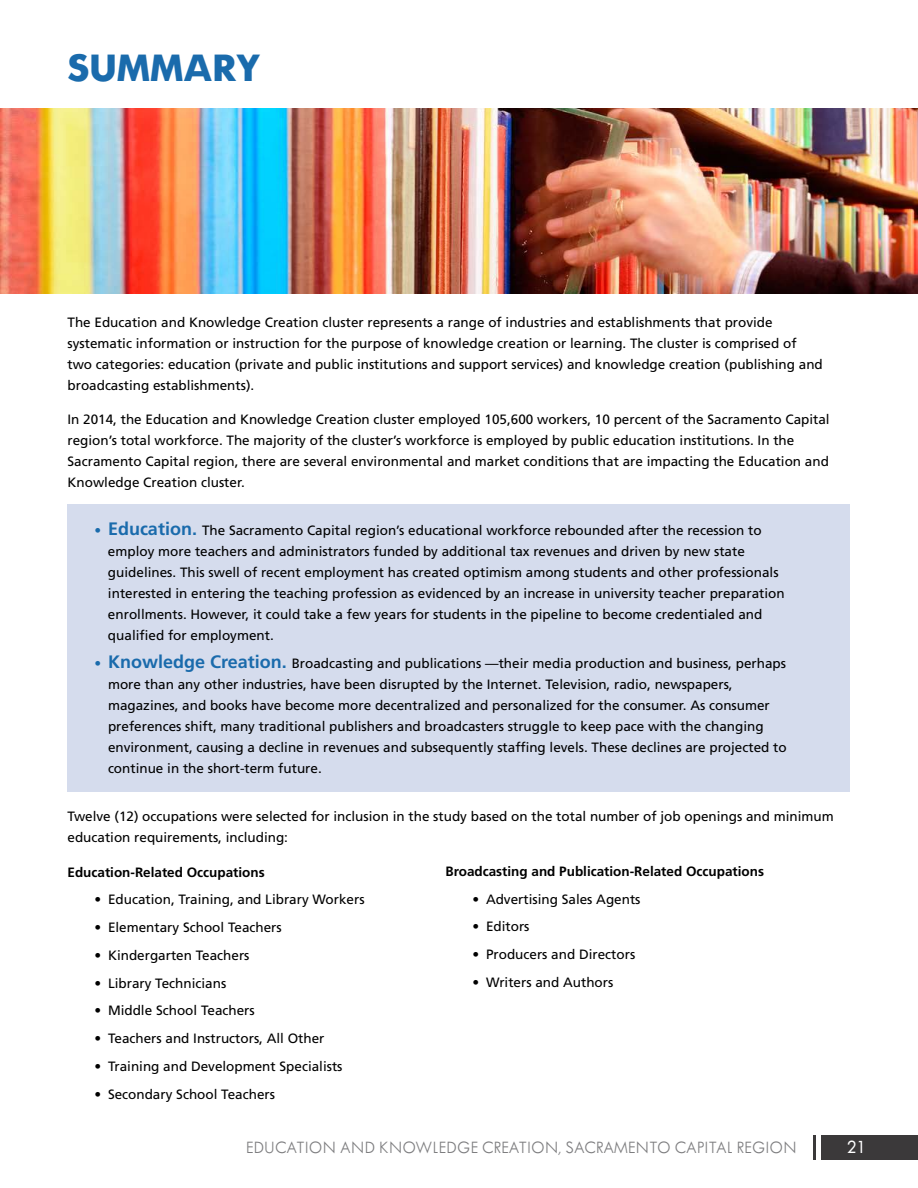
<style>
.page{position:relative;width:918px;height:1188px;background:#fff}
.page>*{position:absolute;margin:0;border:0;box-sizing:border-box;transform-origin:0 0}
.t1{font:800 40.5px "Tw Cen MT Std";color:#1a6bac}
.t2{font:500 19.5px "Tw Cen MT Std Semi";color:#fff}
.t3{font:300 18px "Tw Cen MT Std";color:#7d7d7f}
.t4{font:13.5px/21px "Frutiger LT Std";color:#000}
.t5{font:700 13.5px "Frutiger LT Std";color:#000}
.s1{color:#1a6bac}
.s2{font-weight:700;font-size:18px;color:#1a6bac}
</style>
<div class="page">
<div style="left:821px;top:1135px;width:97px;height:25px;background:#3b393a"></div>
<hr style="left:814px;top:1135px;width:2px;height:25px;background:#3b393a">
<div style="left:68px;top:504px;width:782px;height:288px;background:#d5dced"></div>
<img style="left:0;top:108px;width:918px;height:186px">
<h1 class="t1" style="left:68px;top:43px;width:195px">SUMMARY</h1>
<p class="t4" style="left:68px;top:312px;width:757px">The Education and Knowledge Creation cluster represents a range of industries and establishments that provide systematic information or instruction for the purpose of knowledge creation or learning. The cluster is comprised of two categories: education (private and public institutions and support services) and knowledge creation (publishing and broadcasting establishments).</p>
<p class="t4" style="left:68px;top:409px;width:764px">In 2014, the Education and Knowledge Creation cluster employed 105,600 workers, 10 percent of the Sacramento Capital region’s total workforce. The majority of the cluster’s workforce is employed by public education institutions. In the Sacramento Capital region, there are several environmental and market conditions that are impacting the Education and Knowledge Creation cluster.</p>
<p class="t4" style="left:108px;top:520px;width:678px;text-indent:-13px"><span class="s1">•</span> <span class="s2">Education.</span> The Sacramento Capital region’s educational workforce rebounded after the recession to employ more teachers and administrators funded by additional tax revenues and driven by new state guidelines. This swell of recent employment has created optimism among students and other professionals interested in entering the teaching profession as evidenced by an increase in university teacher preparation enrollments. However, it could take a few years for students in the pipeline to become credentialed and qualified for employment.</p>
<p class="t4" style="left:108px;top:653px;width:680px;text-indent:-14px"><span class="s1">•</span> <span class="s2">Knowledge Creation.</span> Broadcasting and publications —their media production and business, perhaps more than any other industries, have been disrupted by the Internet. Television, radio, newspapers, magazines, and books have become more decentralized and personalized for the consumer. As consumer preferences shift, many traditional publishers and broadcasters struggle to keep pace with the changing environment, causing a decline in revenues and subsequently staffing levels. These declines are projected to continue in the short-term future.</p>
<p class="t4" style="left:68px;top:806px;width:768px">Twelve (12) occupations were selected for inclusion in the study based on the total number of job openings and minimum education requirements, including:</p>
<p class="t5" style="left:68px;top:864px;width:199px">Education-Related Occupations</p>
<p class="t4" style="left:95px;top:889px;width:272px">• Education, Training, and Library Workers</p>
<p class="t4" style="left:95px;top:917px;width:189px">• Elementary School Teachers</p>
<p class="t4" style="left:95px;top:945px;width:157px">• Kindergarten Teachers</p>
<p class="t4" style="left:95px;top:972px;width:133px">• Library Technicians</p>
<p class="t4" style="left:95px;top:1000px;width:162px">• Middle School Teachers</p>
<p class="t4" style="left:95px;top:1028px;width:232px">• Teachers and Instructors, All Other</p>
<p class="t4" style="left:95px;top:1056px;width:250px">• Training and Development Specialists</p>
<p class="t4" style="left:95px;top:1083px;width:182px">• Secondary School Teachers</p>
<p class="t5" style="left:446px;top:863px;width:320px">Broadcasting and Publication-Related Occupations</p>
<p class="t4" style="left:473px;top:889px;width:170px">• Advertising Sales Agents</p>
<p class="t4" style="left:473px;top:916px;width:59px">• Editors</p>
<p class="t4" style="left:473px;top:944px;width:164px">• Producers and Directors</p>
<p class="t4" style="left:473px;top:972px;width:142px">• Writers and Authors</p>
<h3 class="t3" style="left:246px;top:1138px;width:553px">EDUCATION AND KNOWLEDGE CREATION, SACRAMENTO CAPITAL REGION</h3>
<h2 class="t2" style="left:847px;top:1137px;width:21px">21</h2>
</div>
